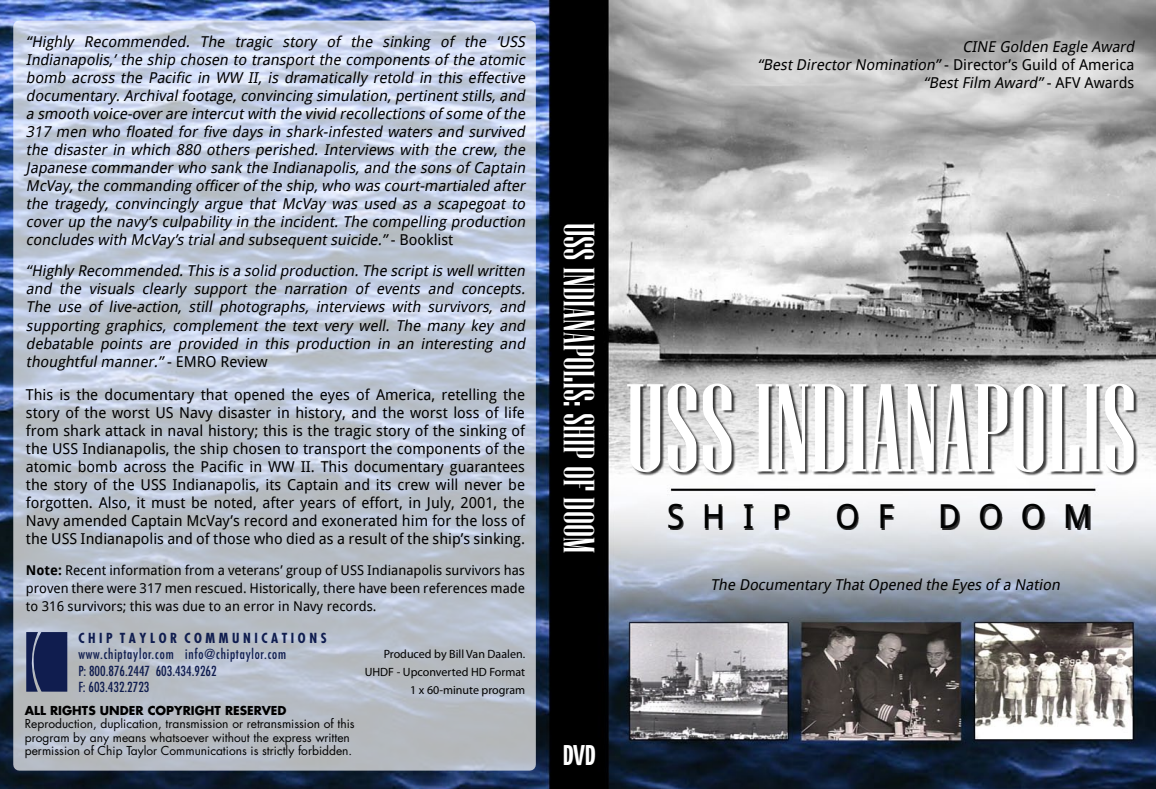
<style>
.page{position:relative;width:1156px;height:789px;background:#fff}
.page>*{position:absolute;margin:0;border:0;box-sizing:border-box;transform-origin:0 0}
.t1{font:124.5px "Niagara Solid";color:#fff}
.t2{font:43.5px "Niagara Solid";color:#fff}
.t3{font:33px "Droid Sans";letter-spacing:.54em;color:#000101}
.t4{font:700 28.5px "Yanone Kaffeesatz";color:#fff}
.t5{font:italic 15px/18px "Droid Sans";color:#000;text-align:justify}
.t6{font:15px/18px "Droid Sans";color:#000;text-align:justify}
.t7{font:13.5px/18px "Droid Sans";color:#000;text-align:justify}
.t8{font:condensed 13.5px/16.5px "Futura Std";letter-spacing:.06em;color:#101d4f}
.t9{font:700 condensed 13.5px "Futura Std";color:#101d4f}
.t10{font:12px/13.5px "Futura Std";color:#000}
.t11{font:12px/18px "Myriad Pro";color:#000;text-align:right}
.t12{font:700 12px "Futura Std";color:#000}
.s1{font-style:normal}
.s2{font-weight:700}
</style>
<div class="page">
<img style="left:0;top:0;width:1156px;height:788px">
<svg style="left:13px;top:21px;width:523px;height:749px;background:#bfc7d6"></svg>
<svg style="left:24px;top:632px;width:43px;height:59px;background:#222e5c"></svg>
<div style="left:670px;top:506px;width:420px;height:24px;background:#000;opacity:.83"></div>
<div style="left:567px;top:225px;width:31px;height:331px;background:#000"></div>
<div style="left:628px;top:384px;width:509px;height:91px;background:#000;opacity:.75"></div>
<p class="t5" style="left:26px;top:32px;width:504px">“Highly Recommended. The tragic story of the sinking of the ‘USS Indianapolis,’ the ship chosen to transport the components of the atomic bomb across the Pacific in WW II, is dramatically retold in this effective documentary.Archivalfootage,convincing simulation,pertinentstills,and a smooth voice-overare intercutwith the vivid recollections of some of the 317 men who floated for five days in shark-infested waters and survived the disaster in which 880 others perished. Interviews with the crew, the Japanese commander who sank the Indianapolis, and the sons of Captain McVay,the commanding officerof the ship,who was court-martialed after the tragedy, convincingly argue that McVay was used as a scapegoat to cover up the navy’s culpability in the incident. The compelling production concludes with McVay’s trialand subsequentsuicide.”<span class="s1">- B o o k l i s t</span></p>
<p class="t5" style="left:26px;top:262px;width:504px">“Highly Recommended.This is a solid production.The scriptis wellwritten and the visuals clearly support the narration of events and concepts.<br>The use of live-action, still photographs, interviews with survivors, and supporting graphics, complement the text very well. The many key and debatable points are provided in this production in an interesting and thoughtfulmanner.”<span class="s1">- E M RO Rev i ew</span></p>
<p class="t6" style="left:26px;top:385px;width:500px">This is the documentary that opened the eyes of America, retelling the story of the worst US Navy disaster in history, and the worst loss of life from shark attack in naval history; this is the tragic story of the sinking of the USS Indianapolis, the ship chosen to transport the components of the atomic bomb across the Pacific in WW II. This documentary guarantees the story of the USS Indianapolis, its Captain and its crew will never be forgotten. Also, it must be noted, after years of effort, in July, 2001, the Navy amended Captain McVay’s record and exonerated him for the loss of the USS Indianapolis and of those who died as a result of the ship’s sinking.</p>
<p class="t7" style="left:26px;top:561px;width:500px"><span class="s2">Note:</span> Recent information from a veterans’ group of USS Indianapolis survivors has proven there were 317 men rescued. Historically, there have been references made to 316 survivors; this was due to an error in Navy records.</p>
<p class="t9" style="left:78px;top:629px;width:250px">C H I P T A Y L O R C O M M U N I C A T I O N S</p>
<p class="t8" style="left:78px;top:645px;width:209px">www.chiptaylor.com info@chiptaylor.com<br>P: 800.876.2447 603.434.9262<br>F: 603.432.2723</p>
<p class="t12" style="left:25px;top:702px;width:263px">ALL RIGHTS UNDER COPYRIGHT RESERVED</p>
<p class="t10" style="left:25px;top:717px;width:331px">Reproduction, duplication, transmission or retransmission of this program by any means whatsoever without the express written permission of Chip Taylor Communications is strictly forbidden.</p>
<p class="t11" style="left:365px;top:644px;width:162px">Produced by Bill Van Daalen.<br>UHDF - Upconverted HD Format<br>1 x 60-minute program</p>
<p class="t5" style="left:757px;top:38px;width:382px;text-align:right">CINE Golden Eagle Award<br>“BestDirectorNomination”<span class="s1">- D i re cto r’s G u i l d of Am e r i ca </span>“BestFilm Award”<span class="s1">- A FV Awa r d s</span></p>
<h2 class="t2" style="left:602px;top:222px;width:332px;rotate:90deg">USS INDIANAPOLIS: SHIP OF DOOM</h2>
<h1 class="t1" style="left:626px;top:362px;width:512px">USS INDIANAPOLIS</h1>
<h3 class="t3" style="left:667px;top:496px;width:125px">SHIP</h3>
<h3 class="t3" style="left:835px;top:496px;width:60px">O F</h3>
<h3 class="t3" style="left:937px;top:496px;width:155px">DOOM</h3>
<p class="t5" style="left:710px;top:575px;width:354px">The Documentary ThatOpened the Eyes of a Nation</p>
<h3 class="t4" style="left:563px;top:737px;width:34px">DVD</h3>
</div>
